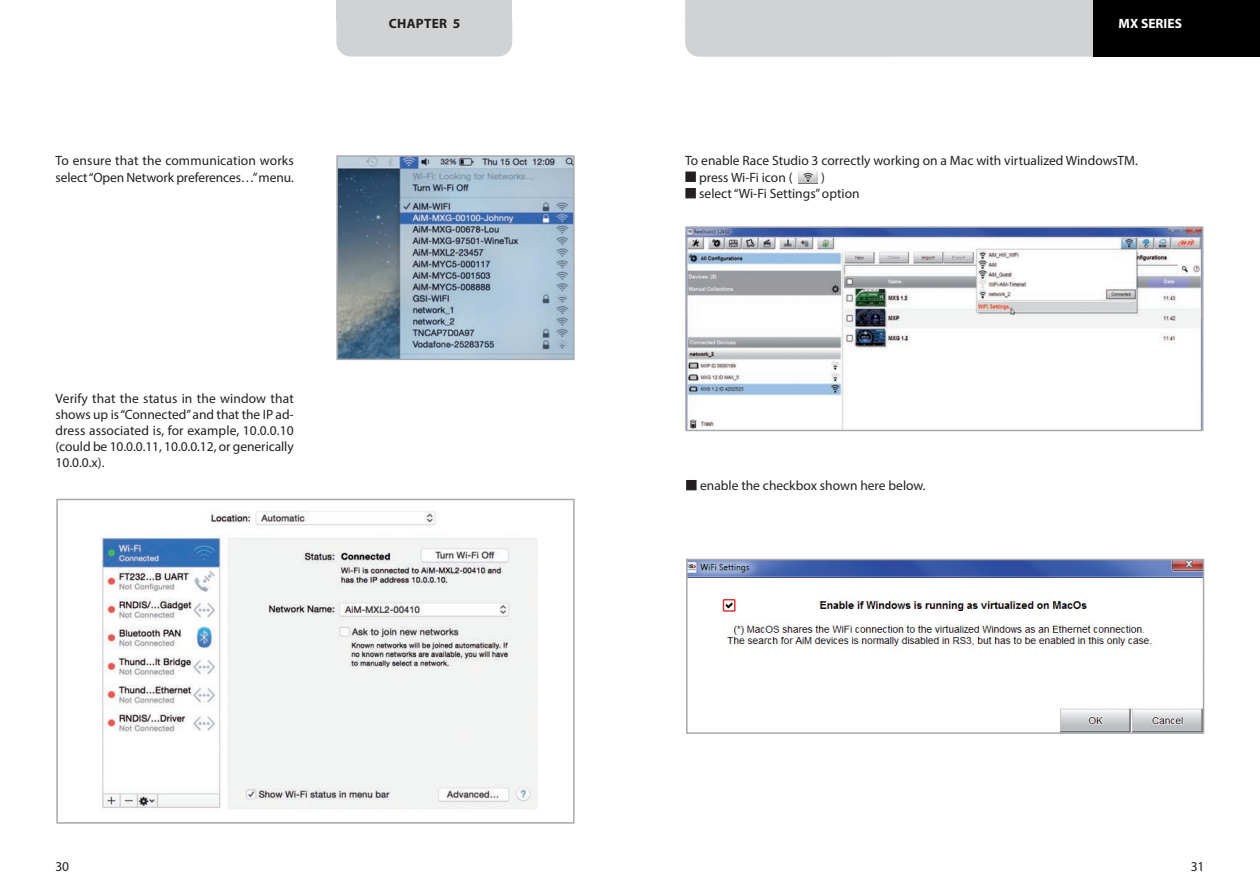
<style>
.page{position:relative;width:1260px;height:894px;background:#fff}
.page>*{position:absolute;margin:0;border:0;box-sizing:border-box;transform-origin:0 0}
.t1{font:13.5px/16.2px "Myriad Pro";color:#231f20}
.t2{font:700 13.5px "Myriad Pro";letter-spacing:.02em;color:#231f20}
.t3{font:700 13.5px "Myriad Pro";color:#fff}
</style>
<div class="page">
<div style="left:685px;top:0;width:557px;height:22px;background:#d1d2d4"></div>
<div style="left:685px;top:7px;width:557px;height:50px;background:#d1d2d4;border-radius:14px"></div>
<div style="left:1092px;top:0;width:167px;height:57px;background:#000"></div>
<div style="left:336px;top:0;width:176px;height:21px;background:#d1d2d4"></div>
<div style="left:336px;top:6px;width:176px;height:51px;background:#d1d2d4;border-radius:14px"></div>
<img style="left:339px;top:158px;width:232px;height:199px">
<div style="left:336px;top:155px;width:238px;height:205px;border:2px solid #a8a9ad"></div>
<img style="left:688px;top:229px;width:512px;height:199px">
<div style="left:685px;top:226px;width:518px;height:205px;border:2px solid #a8a9ad"></div>
<img style="left:689px;top:561px;width:512px;height:169px">
<div style="left:686px;top:558px;width:518px;height:175px;border:2px solid #a8a9ad"></div>
<img style="left:101px;top:511px;width:437px;height:299px">
<div style="left:56px;top:498px;width:518px;height:325px;border:2px solid #a8a9ad"></div>
<img style="left:798px;top:172px;width:19px;height:12px">
<p class="t1" style="left:56px;top:154px;width:240px">To ensure that the communication works select “Open Network preferences…” menu.</p>
<p class="t1" style="left:56px;top:391px;width:240px;text-align:justify">Verify that the status in the window that shows up is “Connected” and that the IP ad&shy;dress associated is, for example, 10.0.0.10 (could be 10.0.0.11, 10.0.0.12, or generically 10.0.0.x).</p>
<p class="t2" style="left:389px;top:19px;width:73px">CHAPTER 5</p>
<p class="t3" style="left:1118px;top:19px;width:65px">MX SERIES</p>
<p class="t1" style="left:685px;top:154px;width:454px">To enable Race Studio 3 correctly working on a Mac with virtualized WindowsTM.</p>
<p class="t1" style="left:685px;top:170px;width:109px">■ press Wi-Fi icon (</p>
<p class="t1" style="left:821px;top:170px;width:5px">)</p>
<p class="t1" style="left:685px;top:186px;width:176px">■ select “Wi-Fi Settings” option</p>
<p class="t1" style="left:686px;top:478px;width:241px">■ enable the checkbox shown here below.</p>
<p class="t1" style="left:56px;top:858px;width:15px">30</p>
<p class="t1" style="left:1190px;top:858px;width:15px">31</p>
</div>
